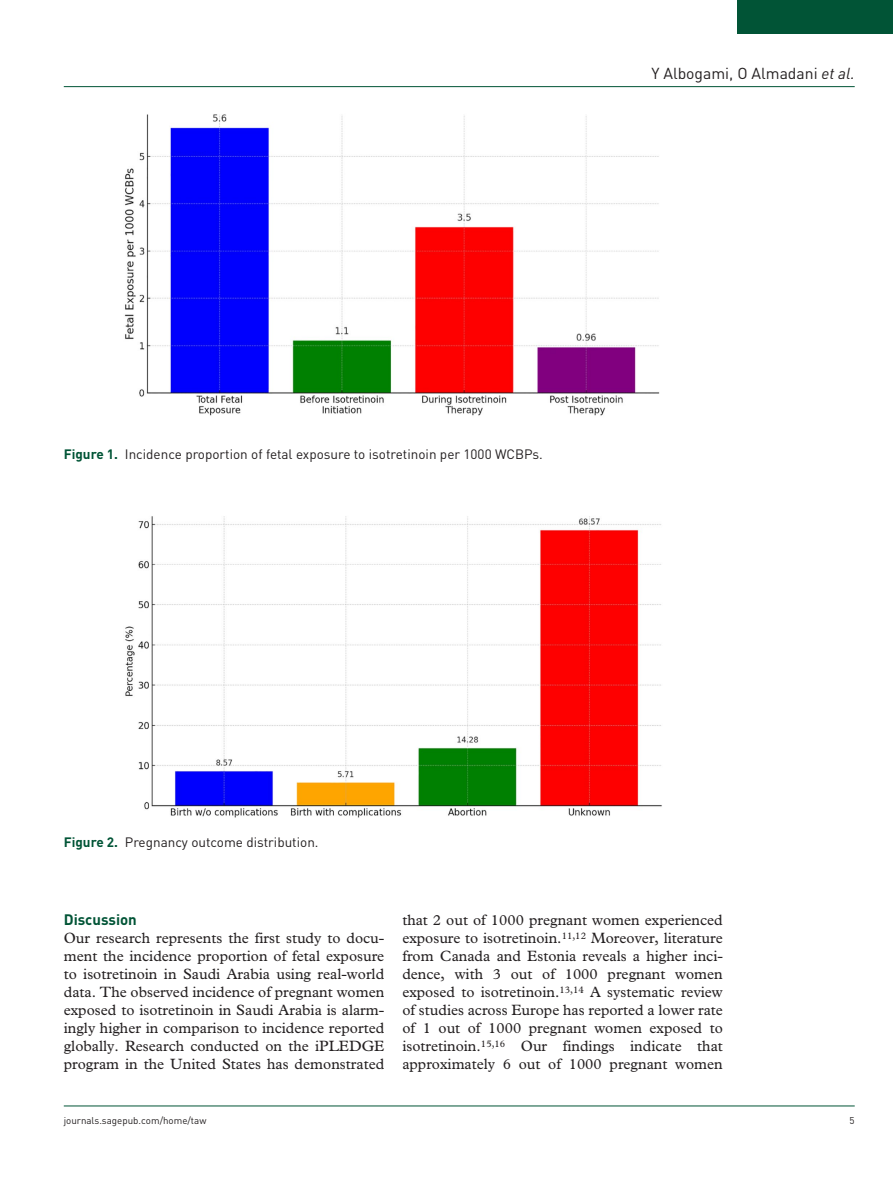
<style>
.page{position:relative;width:893px;height:1191px;background:#fff}
.page>*{position:absolute;margin:0;border:0;box-sizing:border-box;transform-origin:0 0}
.t1{font:15.75px "DIN";color:#231f20}
.t2{font:15px/18px "Plantin Std";color:#231f20;text-align:justify}
.t3{font:700 15px "DIN";color:#015436}
.t4{font:13.5px "DIN";color:#231f20}
.t5{font:9.75px "DIN";color:#231f20}
.s1{font-style:italic}
.s2{font-weight:700;color:#015436}
</style>
<div class="page">
<hr style="left:64px;top:86px;width:791px;height:1px;background:#015436">
<hr style="left:64px;top:1105px;width:791px;height:1px;background:#015436">
<div style="left:738px;top:0;width:155px;height:34px;background:#015436"></div>
<img style="left:124px;top:114px;width:536px;height:302px">
<img style="left:125px;top:516px;width:537px;height:302px">
<p class="t1" style="left:651px;top:63px;width:205px">Y Albogami, O Almadani <span class="s1">et al.</span></p>
<p class="t4" style="left:64px;top:445px;width:480px"><span class="s2">Figure 1.</span> Incidence proportion of fetal exposure to isotretinoin per 1000 WCBPs.</p>
<p class="t4" style="left:64px;top:834px;width:256px"><span class="s2">Figure 2.</span> Pregnancy outcome distribution.</p>
<p class="t3" style="left:64px;top:909px;width:75px">Discussion</p>
<p class="t2" style="left:64px;top:929px;width:322px">Our research represents the first study to docu&shy;ment the incidence proportion of fetal exposure to isotretinoin in Saudi Arabia using real-world data. The observed incidence of pregnant women exposed to isotretinoin in Saudi Arabia is alarm&shy;ingly higher in comparison to incidence reported globally. Research conducted on the iPLEDGE program in the United States has demonstrated</p>
<p class="t2" style="left:402px;top:911px;width:322px">that 2 out of 1000 pregnant women experienced exposure to isotretinoin.<sup>11,12</sup> Moreover, literature from Canada and Estonia reveals a higher inci&shy;dence, with 3 out of 1000 pregnant women exposed to isotretinoin.<sup>13,14</sup> A systematic review of studies across Europe has reported a lower rate of 1 out of 1000 pregnant women exposed to isotretinoin.<sup>15,16</sup> Our findings indicate that approximately 6 out of 1000 pregnant women</p>
<p class="t5" style="left:64px;top:1114px;width:144px">journals.sagepub.com/home/taw</p>
<p class="t5" style="left:850px;top:1114px;width:7px">5</p>
</div>
